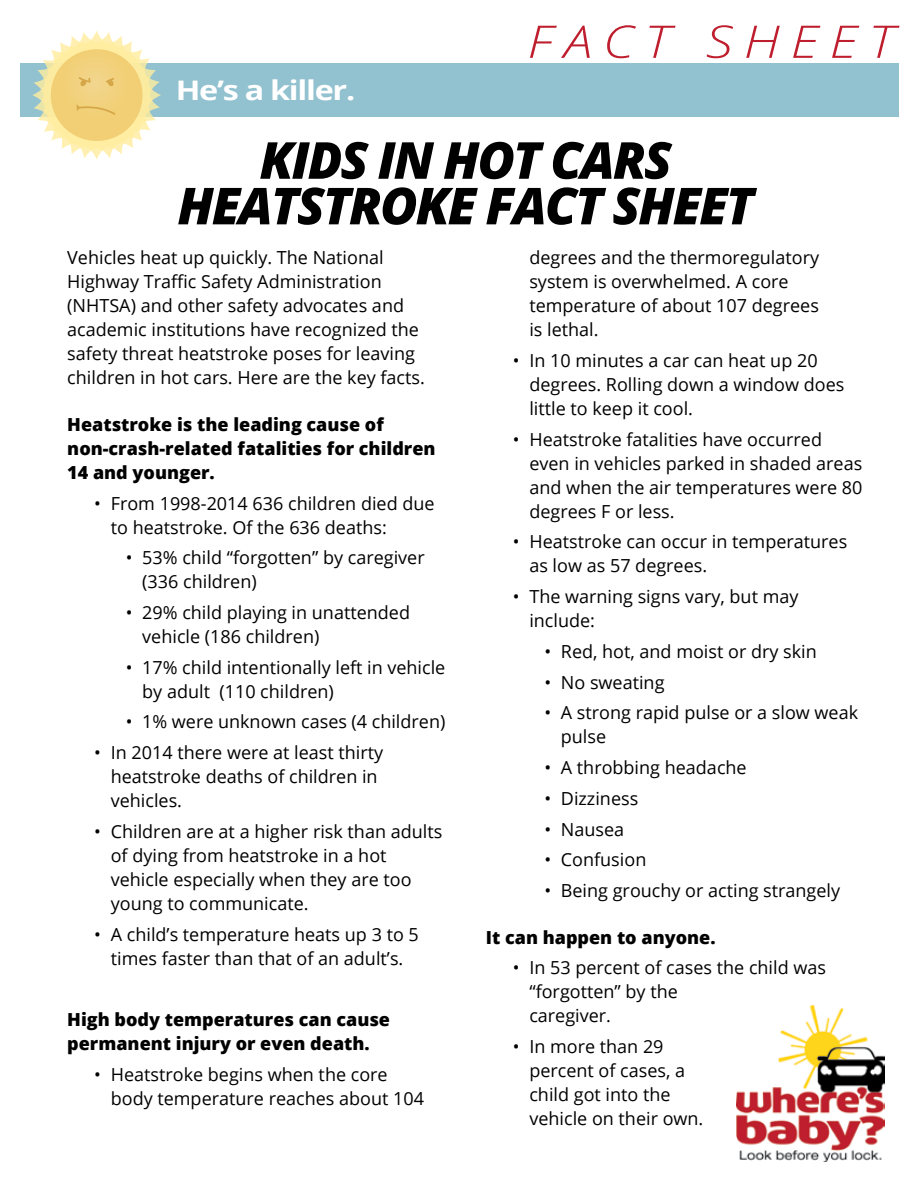
<style>
.page{position:relative;width:918px;height:1188px;background:#fff}
.page>*{position:absolute;margin:0;border:0;box-sizing:border-box;transform-origin:0 0}
.t1{font:italic 800 51px/45.6px "Open Sans";letter-spacing:-.04em;color:#000;text-align:center}
.t2{font:italic 300 45px "Open Sans";letter-spacing:.2em;color:#be1e2d;scale:1.2 1}
.t3{font:700 27px "Open Sans";letter-spacing:-.04em;color:#fff;scale:1.2 1}
.t4{font:18px/24px "Open Sans";color:#000}
.t5{font:800 18px/24px "Open Sans";color:#000}
</style>
<div class="page">
<div style="left:21px;top:63px;width:878px;height:54px;background:#92c1d0"></div>
<svg style="left:32px;top:31px;width:129px;height:128px"></svg>
<img style="left:737px;top:1005px;width:148px;height:156px">
<p class="t3" style="left:176px;top:71px;width:151px">He’s a killer.</p>
<p class="t2" style="left:527px;top:11px;width:307px">FACT SHEET</p>
<h1 class="t1" style="left:177px;top:135px;width:578px">KIDS IN HOT CARS<br>HEATSTROKE FACT SHEET</h1>
<p class="t4" style="left:67px;top:245px;width:318px">Vehicles heat up quickly. The National</p>
<p class="t4" style="left:67px;top:269px;width:359px">Highway Traffic Safety Administration (NHTSA) and other safety advocates and academic institutions have recognized the safety threat heatstroke poses for leaving children in hot cars. Here are the key facts.</p>
<h4 class="t5" style="left:67px;top:411px;width:370px">Heatstroke is the leading cause of non-crash-related fatalities for children<br>14 and younger.</h4>
<p class="t4" style="left:111px;top:491px;width:325px;text-indent:-17px">• From 1998-2014 636 children died due to heatstroke. Of the 636 deaths:</p>
<p class="t4" style="left:142px;top:545px;width:284px;text-indent:-17px">• 53% child “forgotten” by caregiver (336 children)</p>
<p class="t4" style="left:142px;top:600px;width:269px;text-indent:-17px">• 29% child playing in unattended vehicle (186 children)</p>
<p class="t4" style="left:142px;top:655px;width:305px;text-indent:-17px">• 17% child intentionally left in vehicle by adult (110 children)</p>
<p class="t4" style="left:126px;top:709px;width:321px">• 1% were unknown cases (4 children)</p>
<p class="t4" style="left:111px;top:740px;width:274px;text-indent:-17px">• In 2014 there were at least thirty heatstroke deaths of children in vehicles.</p>
<p class="t4" style="left:111px;top:819px;width:333px;text-indent:-17px">• Children are at a higher risk than adults of dying from heatstroke in a hot vehicle especially when they are too young to communicate.</p>
<p class="t4" style="left:94px;top:922px;width:326px;text-align:center">• A child’s temperature heats up 3 to 5 times faster than that of an adult’s.</p>
<p class="t4" style="left:529px;top:245px;width:291px">degrees and the thermoregulatory system is overwhelmed. A core temperature of about 107 degrees</p>
<p class="t4" style="left:529px;top:317px;width:71px">is lethal.</p>
<p class="t4" style="left:529px;top:348px;width:316px;text-indent:-17px">• In 10 minutes a car can heat up 20 degrees. Rolling down a window does</p>
<p class="t4" style="left:529px;top:396px;width:165px">little to keep it cool.</p>
<p class="t4" style="left:529px;top:427px;width:335px;text-indent:-17px">• Heatstroke fatalities have occurred even in vehicles parked in shaded areas and when the air temperatures were 80 degrees F or less.</p>
<p class="t4" style="left:529px;top:529px;width:319px;text-indent:-17px">• Heatstroke can occur in temperatures as low as 57 degrees.</p>
<p class="t4" style="left:529px;top:584px;width:271px;text-indent:-17px">• The warning signs vary, but may include:</p>
<p class="t4" style="left:544px;top:639px;width:274px">• Red, hot, and moist or dry skin</p>
<p class="t4" style="left:544px;top:670px;width:122px">• No sweating</p>
<p class="t4" style="left:544px;top:700px;width:315px">• A strong rapid pulse or a slow weak</p>
<p class="t4" style="left:561px;top:724px;width:47px">pulse</p>
<p class="t4" style="left:544px;top:755px;width:204px">• A throbbing headache</p>
<p class="t4" style="left:544px;top:786px;width:95px">• Dizziness</p>
<p class="t4" style="left:544px;top:817px;width:81px">• Nausea</p>
<p class="t4" style="left:544px;top:847px;width:104px">• Confusion</p>
<p class="t4" style="left:544px;top:878px;width:297px">• Being grouchy or acting strangely</p>
<p class="t5" style="left:486px;top:924px;width:231px">It can happen to anyone.</p>
<p class="t4" style="left:529px;top:955px;width:298px;text-indent:-17px">• In 53 percent of cases the child was “forgotten” by the</p>
<p class="t4" style="left:529px;top:1003px;width:83px">caregiver.</p>
<p class="t4" style="left:529px;top:1034px;width:176px;text-indent:-17px">• In more than 29 percent of cases, a child got into the vehicle on their own.</p>
<h4 class="t5" style="left:67px;top:1007px;width:324px">High body temperatures can cause permanent injury or even death.</h4>
<p class="t4" style="left:111px;top:1062px;width:315px;text-indent:-17px">• Heatstroke begins when the core body temperature reaches about 104</p>
</div>
